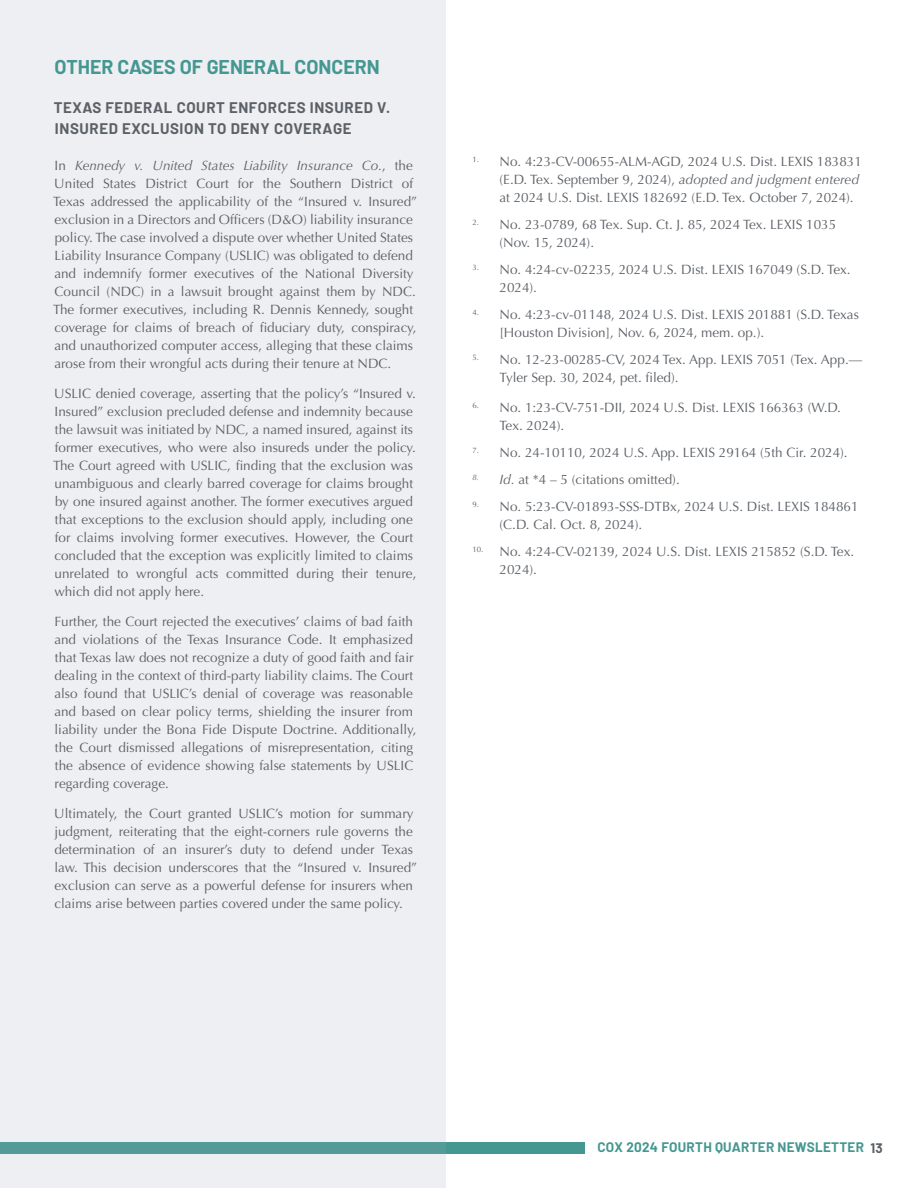
<style>
.page{position:relative;width:918px;height:1188px;background:#fff}
.page>*{position:absolute;margin:0;border:0;box-sizing:border-box;transform-origin:0 0}
.t1{font:700 19.5px "Barlow";color:#459791}
.t2{font:700 15px/21px "Barlow";letter-spacing:.04em;color:#5c6167}
.t3{font:13.5px/18px "Optima";color:#5c6167}
.t4{font:700 13.5px "Barlow";letter-spacing:.02em;color:#459791}
.s1{font-style:italic}
.s2{color:#5c6167}
</style>
<div class="page">
<div style="left:0;top:1143px;width:585px;height:11px;background:#459791"></div>
<div style="left:0;top:0;width:446px;height:1188px;background:#edeff3"></div>
<p class="t1" style="left:55px;top:52px;width:327px">OTHER CASES OF GENERAL CONCERN</p>
<p class="t2" style="left:54px;top:95px;width:338px">TEXAS FEDERAL COURT ENFORCES INSURED V.<br>INSURED EXCLUSION TO DENY COVERAGE</p>
<p class="t3" style="left:53px;top:156px;width:366px">In <span class="s1">Kennedy v. United States Liability Insurance Co.</span>, the United States District Court for the Southern District of Texas addressed the applicability of the “Insured v. Insured” exclusion in a Directors and Officers (D&amp;O) liability insurance policy. The case involved a dispute over whether United States Liability Insurance Company (USLIC) was obligated to defend and indemnify former executives of the National Diversity Council (NDC) in a lawsuit brought against them by NDC.<br>The former executives, including R. Dennis Kennedy, sought coverage for claims of breach of fiduciary duty, conspiracy, and unauthorized computer access, alleging that these claims arose from their wrongful acts during their tenure at NDC.</p>
<p class="t3" style="left:53px;top:384px;width:365px">USLIC denied coverage, asserting that the policy’s “Insured v.<br>Insured” exclusion precluded defense and indemnity because the lawsuit was initiated by NDC, a named insured, against its former executives, who were also insureds under the policy.<br>The Court agreed with USLIC, finding that the exclusion was unambiguous and clearly barred coverage for claims brought by one insured against another. The former executives argued that exceptions to the exclusion should apply, including one for claims involving former executives. However, the Court concluded that the exception was explicitly limited to claims unrelated to wrongful acts committed during their tenure, which did not apply here.</p>
<p class="t3" style="left:54px;top:612px;width:364px">Further, the Court rejected the executives’ claims of bad faith and violations of the Texas Insurance Code. It emphasized that Texas law does not recognize a duty of good faith and fair dealing in the context of third-party liability claims. The Court also found that USLIC’s denial of coverage was reasonable and based on clear policy terms, shielding the insurer from liability under the Bona Fide Dispute Doctrine. Additionally, the Court dismissed allegations of misrepresentation, citing the absence of evidence showing false statements by USLIC regarding coverage.</p>
<p class="t3" style="left:54px;top:804px;width:364px">Ultimately, the Court granted USLIC’s motion for summary judgment, reiterating that the eight-corners rule governs the determination of an insurer’s duty to defend under Texas law. This decision underscores that the “Insured v. Insured” exclusion can serve as a powerful defense for insurers when claims arise between parties covered under the same policy.</p>
<p class="t3" style="left:500px;top:153px;width:364px;text-indent:-27px"><sup>1.</sup> No. 4:23-CV-00655-ALM-AGD, 2024 U.S. Dist. LEXIS 183831 (E.D. Tex. September 9, 2024), <span class="s1">adopted and judgment entered </span>at 2024 U.S. Dist. LEXIS 182692 (E.D. Tex. October 7, 2024).</p>
<p class="t3" style="left:500px;top:216px;width:338px;text-indent:-27px"><sup>2.</sup> No. 23-0789, 68 Tex. Sup. Ct. J. 85, 2024 Tex. LEXIS 1035 (Nov. 15, 2024).</p>
<p class="t3" style="left:500px;top:261px;width:353px;text-indent:-27px"><sup>3.</sup> No. 4:24-cv-02235, 2024 U.S. Dist. LEXIS 167049 (S.D. Tex.<br>2024).</p>
<p class="t3" style="left:500px;top:306px;width:361px;text-indent:-27px"><sup>4.</sup> No. 4:23-cv-01148, 2024 U.S. Dist. LEXIS 201881 (S.D. Texas [Houston Division], Nov. 6, 2024, mem. op.).</p>
<p class="t3" style="left:500px;top:351px;width:364px;text-indent:-27px"><sup>5.</sup> No. 12-23-00285-CV, 2024 Tex. App. LEXIS 7051 (Tex. App.—<br>Tyler Sep. 30, 2024, pet. filed).</p>
<p class="t3" style="left:500px;top:399px;width:343px;text-indent:-27px"><sup>6.</sup> No. 1:23-CV-751-DII, 2024 U.S. Dist. LEXIS 166363 (W.D.<br>Tex. 2024).</p>
<p class="t3" style="left:472px;top:444px;width:377px"><sup>7.</sup> No. 24-10110, 2024 U.S. App. LEXIS 29164 (5th Cir. 2024).</p>
<p class="t3" style="left:472px;top:471px;width:209px"><sup>8.</sup> <span class="s1">Id.</span> at *4 – 5 (citations omitted).</p>
<p class="t3" style="left:500px;top:498px;width:361px;text-indent:-27px"><sup>9.</sup> No. 5:23-CV-01893-SSS-DTBx, 2024 U.S. Dist. LEXIS 184861 (C.D. Cal. Oct. 8, 2024).</p>
<p class="t3" style="left:500px;top:543px;width:356px;text-indent:-27px"><sup>10.</sup> No. 4:24-CV-02139, 2024 U.S. Dist. LEXIS 215852 (S.D. Tex.<br>2024).</p>
<p class="t4" style="left:597px;top:1138px;width:287px">COX 2024 FOURTH QUARTER NEWSLETTER <span class="s2">13</span></p>
</div>
